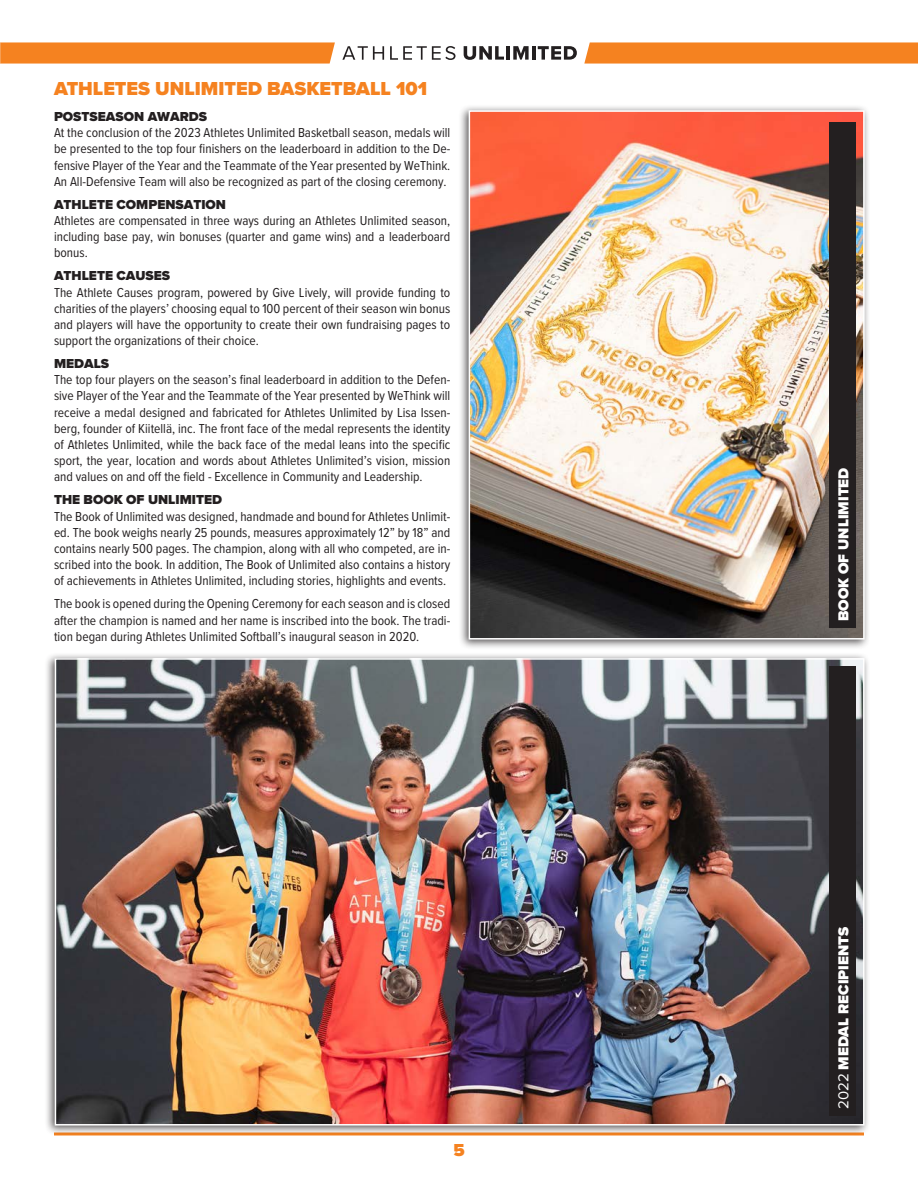
<style>
.page{position:relative;width:918px;height:1188px;background:#fff}
.page>*{position:absolute;margin:0;border:0;box-sizing:border-box;transform-origin:0 0}
.t1{font:900 19.5px "Proxima Nova";color:#f58220}
.t2{font:900 18px "Proxima Nova";color:#f58220}
.t3{font:900 15px "Proxima Nova";color:#fff}
.t4{font:13.5px/16.2px "Proxima Nova Cond";color:#231f20;text-align:justify}
.t5{font:900 13.5px "Proxima Nova";color:#231f20}
.s1{font-weight:400}
</style>
<div class="page">
<svg style="left:342px;top:46px;width:42px;height:14px"></svg>
<svg style="left:390px;top:46px;width:66px;height:14px"></svg>
<svg style="left:464px;top:46px;width:40px;height:14px"></svg>
<hr style="left:507px;top:46px;width:3px;height:14px;background:#231f20">
<svg style="left:513px;top:46px;width:16px;height:14px"></svg>
<hr style="left:532px;top:46px;width:3px;height:14px;background:#231f20">
<svg style="left:538px;top:46px;width:39px;height:14px"></svg>
<svg style="left:0;top:42px;width:335px;height:22px;background:#f5882b"></svg>
<svg style="left:584px;top:42px;width:334px;height:22px;background:#f5882b"></svg>
<div style="left:44px;top:652px;width:826px;height:484px;background:#231f20;opacity:.75"></div>
<img style="left:58px;top:661px;width:804px;height:462px">
<div style="left:55px;top:658px;width:810px;height:468px;border:2px solid #fff"></div>
<div style="left:829px;top:667px;width:27px;height:449px;background:#231f20"></div>
<div style="left:458px;top:104px;width:413px;height:546px;background:#231f20;opacity:.75"></div>
<img style="left:472px;top:113px;width:390px;height:524px">
<div style="left:469px;top:110px;width:396px;height:530px;border:2px solid #fff"></div>
<div style="left:829px;top:122px;width:27px;height:506px;background:#231f20"></div>
<p class="t1" style="left:54px;top:74px;width:375px">ATHLETES UNLIMITED BASKETBALL 101</p>
<p class="t5" style="left:54px;top:106px;width:155px">POSTSEASON AWARDS</p>
<p class="t4" style="left:54px;top:124px;width:398px">At the conclusion of the 2023 Athletes Unlimited Basketball season, medals will be presented to the top four finishers on the leaderboard in addition to the De&shy;fensive Player of the Year and the Teammate of the Year presented by WeThink.<br>An All-Defensive Team will also be recognized as part of the closing ceremony.</p>
<p class="t5" style="left:54px;top:194px;width:174px">ATHLETE COMPENSATION</p>
<p class="t4" style="left:54px;top:212px;width:398px">Athletes are compensated in three ways during an Athletes Unlimited season, including base pay, win bonuses (quarter and game wins) and a leaderboard bonus.</p>
<p class="t5" style="left:54px;top:266px;width:118px">ATHLETE CAUSES</p>
<p class="t4" style="left:54px;top:283px;width:398px">The Athlete Causes program, powered by Give Lively, will provide funding to charities of the players’ choosing equal to 100 percent of their season win bonus and players will have the opportunity to create their own fundraising pages to support the organizations of their choice.</p>
<p class="t5" style="left:54px;top:353px;width:57px">MEDALS</p>
<p class="t4" style="left:54px;top:371px;width:398px">The top four players on the season’s final leaderboard in addition to the Defen&shy;sive Player of the Year and the Teammate of the Year presented by WeThink will receive a medal designed and fabricated for Athletes Unlimited by Lisa Issen&shy;berg, founder of Kiitellä, inc. The front face of the medal represents the identity of Athletes Unlimited, while the back face of the medal leans into the specific sport, the year, location and words about Athletes Unlimited’s vision, mission and values on and off the field - Excellence in Community and Leadership.</p>
<p class="t5" style="left:54px;top:490px;width:170px">THE BOOK OF UNLIMITED</p>
<p class="t4" style="left:54px;top:507px;width:398px">The Book of Unlimited was designed, handmade and bound for Athletes Unlimit&shy;ed. The book weighs nearly 25 pounds, measures approximately 12” by 18” and contains nearly 500 pages. The champion, along with all who competed, are in&shy;scribed into the book. In addition, The Book of Unlimited also contains a history of achievements in Athletes Unlimited, including stories, highlights and events.</p>
<p class="t4" style="left:54px;top:595px;width:398px">The book is opened during the Opening Ceremony for each season and is closed after the champion is named and her name is inscribed into the book. The tradi&shy;tion began during Athletes Unlimited Softball’s inaugural season in 2020.</p>
<h2 class="t2" style="left:453px;top:1136px;width:13px">5</h2>
<p class="t3" style="left:832px;top:621px;width:155px;rotate:-90deg">BOOK OF UNLIMITED</p>
<p class="t3" style="left:832px;top:1109px;width:184px;rotate:-90deg"><span class="s1">2022</span> MEDAL RECIPIENTS</p>
</div>
